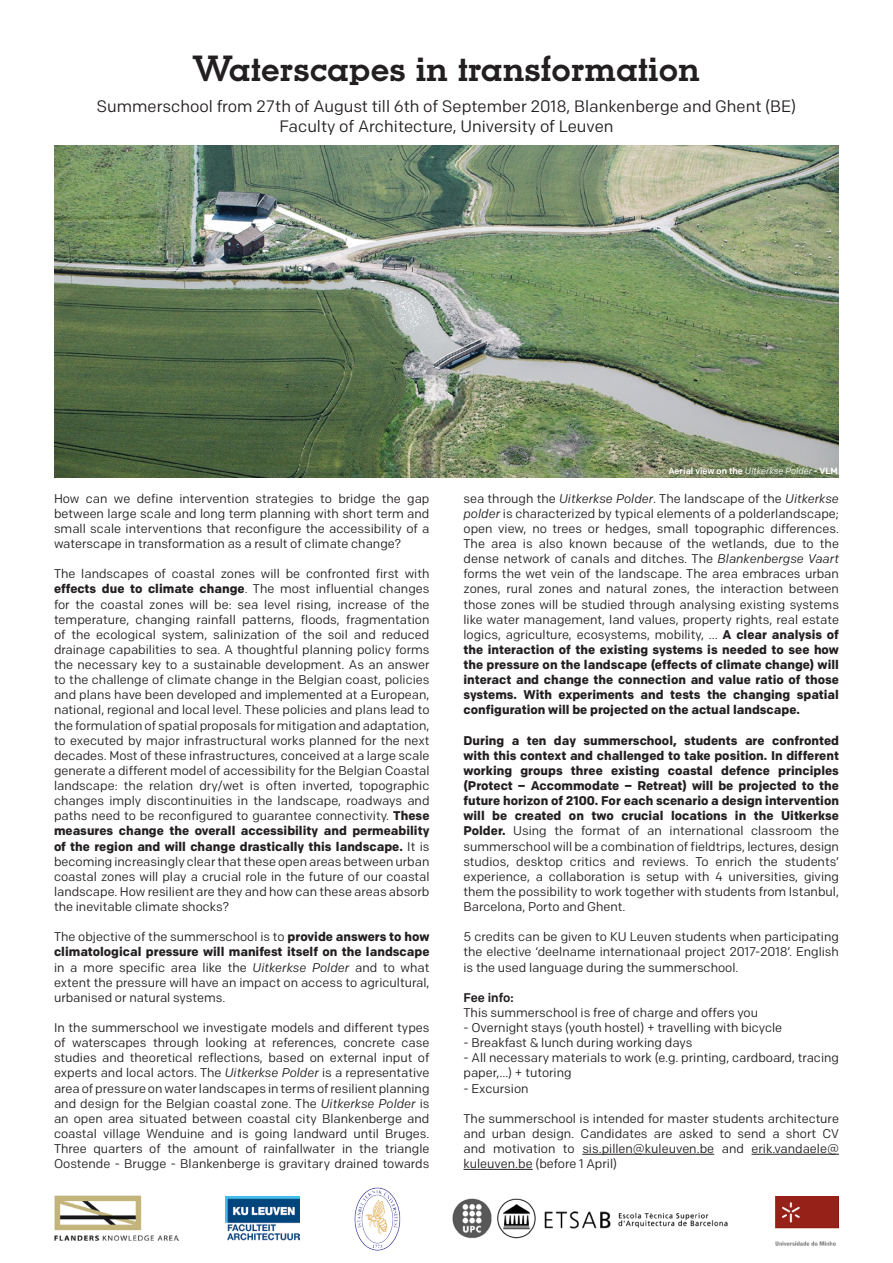
<style>
.page{position:relative;width:893px;height:1263px;background:#fff}
.page>*{position:absolute;margin:0;border:0;box-sizing:border-box;transform-origin:0 0}
.t1{font:700 36px "Memphis BQ";color:#231f20}
.t2{font:16.5px "Chrono";color:#231f20}
.t3{font:12.6px/15.1px "Chrono";color:#231f20;text-align:justify}
.t4{font:700 12.6px/15.1px "Chrono";color:#231f20;text-align:justify}
.t5{font:500 12.6px "Chrono";color:#231f20}
.t6{font:500 9px "Chrono";color:#fff}
.s1{font-weight:700}
.s2{font-style:italic}
.s3{font-weight:400;font-style:italic}
.s4{font-weight:400}
</style>
<div class="page">
<img style="left:54px;top:146px;width:785px;height:331px">
<hr style="left:582px;top:1154px;width:132px;height:1px;background:#231f20">
<hr style="left:751px;top:1154px;width:88px;height:1px;background:#231f20">
<hr style="left:463px;top:1169px;width:70px;height:1px;background:#231f20">
<img style="left:226px;top:1196px;width:73px;height:45px">
<img style="left:54px;top:1195px;width:125px;height:46px">
<img style="left:354px;top:1187px;width:47px;height:64px">
<img style="left:452px;top:1198px;width:276px;height:41px">
<img style="left:776px;top:1196px;width:63px;height:50px">
<p class="t1" style="left:193px;top:47px;width:509px">Waterscapes in transformation</p>
<p class="t2" style="left:97px;top:96px;width:701px">Summerschool from 27th of August till 6th of September 2018, Blankenberge and Ghent (BE)</p>
<p class="t2" style="left:279px;top:116px;width:336px">Faculty of Architecture, University of Leuven</p>
<p class="t3" style="left:54px;top:491px;width:377px">How can we define intervention strategies to bridge the gap between large scale and long term planning with short term and small scale interventions that reconfigure the accessibility of a waterscape in transformation as a result of climate change?</p>
<p class="t3" style="left:54px;top:566px;width:377px">The landscapes of coastal zones will be confronted first with <span class="s1">effects due to climate change</span>. The most influential changes for the coastal zones will be: sea level rising, increase of the temperature, changing rainfall patterns, floods, fragmentation of the ecological system, salinization of the soil and reduced drainage capabilities to sea. A thoughtful planning policy forms the necessary key to a sustainable development. As an answer to the challenge of climate change in the Belgian coast, policies and plans have been developed and implemented at a European, national, regional and local level. These policies and plans lead to the formulation of spatial proposals for mitigation and adaptation, to executed by major infrastructural works planned for the next decades. Most of these infrastructures, conceived at a large scale generate a different model of accessibility for the Belgian Coastal landscape: the relation dry/wet is often inverted, topographic changes imply discontinuities in the landscape, roadways and paths need to be reconfigured to guarantee connectivity. <span class="s1">These measures change the overall accessibility and permeability of the region and will change drastically this landscape.</span> It is becoming increasingly clear that these open areas between urban coastal zones will play a crucial role in the future of our coastal landscape. How resilient are they and how can these areas absorb the inevitable climate shocks?</p>
<p class="t3" style="left:54px;top:929px;width:377px">The objective of the summerschool is to <span class="s1">provide answers to how climatological pressure will manifest itself on the landscape </span>in a more specific area like the <span class="s2">Uitkerkse Polder</span> and to what extent the pressure will have an impact on access to agricultural, urbanised or natural systems.</p>
<p class="t3" style="left:54px;top:1020px;width:377px">In the summerschool we investigate models and different types of waterscapes through looking at references, concrete case studies and theoretical reflections, based on external input of experts and local actors. The <span class="s2">Uitkerkse Polder</span> is a representative area of pressure on water landscapes in terms of resilient planning and design for the Belgian coastal zone. The <span class="s2">Uitkerkse Polder</span> is an open area situated between coastal city Blankenberge and coastal village Wenduine and is going landward until Bruges.<br>Three quarters of the amount of rainfallwater in the triangle Oostende - Brugge - Blankenberge is gravitary drained towards</p>
<p class="t6" style="left:668px;top:465px;width:171px">Aerial view on the <span class="s3">Uitkerkse Polder</span> - VLM</p>
<p class="t3" style="left:463px;top:491px;width:377px">sea through the <span class="s2">Uitkerkse Polder</span>. The landscape of the <span class="s2">Uitkerkse polder</span> is characterized by typical elements of a polderlandscape; open view, no trees or hedges, small topographic differences.<br>The area is also known because of the wetlands, due to the dense network of canals and ditches. The <span class="s2">Blankenbergse Vaart </span>forms the wet vein of the landscape. The area embraces urban zones, rural zones and natural zones, the interaction between those zones will be studied through analysing existing systems like water management, land values, property rights, real estate logics, agriculture, ecosystems, mobility, … <span class="s1">A clear analysis of the interaction of the existing systems is needed to see how the pressure on the landscape (effects of climate change) will interact and change the connection and value ratio of those systems. With experiments and tests the changing spatial configuration will be projected on the actual landscape.</span></p>
<p class="t4" style="left:463px;top:733px;width:377px">During a ten day summerschool, students are confronted with this context and challenged to take position. In different working groups three existing coastal defence principles (Protect – Accommodate – Retreat) will be projected to the future horizon of 2100. For each scenario a design intervention will be created on two crucial locations in the Uitkerkse Polder. <span class="s4">Using the format of an international classroom the summerschool will be a combination of fieldtrips, lectures, design studios, desktop critics and reviews. To enrich the students’ experience, a collaboration is setup with 4 universities, giving them the possibility to work together with students from Istanbul, Barcelona, Porto and Ghent.</span></p>
<p class="t3" style="left:463px;top:929px;width:377px">5 credits can be given to KU Leuven students when participating the elective ‘deelname internationaal project 2017-2018’. English is the used language during the summerschool.</p>
<p class="t5" style="left:463px;top:989px;width:52px">Fee info:</p>
<p class="t3" style="left:463px;top:1005px;width:296px">This summerschool is free of charge and offers you</p>
<p class="t3" style="left:463px;top:1020px;width:320px">- Overnight stays (youth hostel) + travelling with bicycle</p>
<p class="t3" style="left:463px;top:1035px;width:230px">- Breakfast &amp; lunch during working days</p>
<p class="t3" style="left:463px;top:1050px;width:377px">- All necessary materials to work (e.g. printing, cardboard, tracing paper,…) + tutoring</p>
<p class="t3" style="left:463px;top:1080px;width:67px">- Excursion</p>
<p class="t3" style="left:463px;top:1111px;width:377px">The summerschool is intended for master students architecture and urban design. Candidates are asked to send a short CV and motivation to sis.pillen@kuleuven.be and erik.vandaele@ kuleuven.be (before 1 April)</p>
</div>
